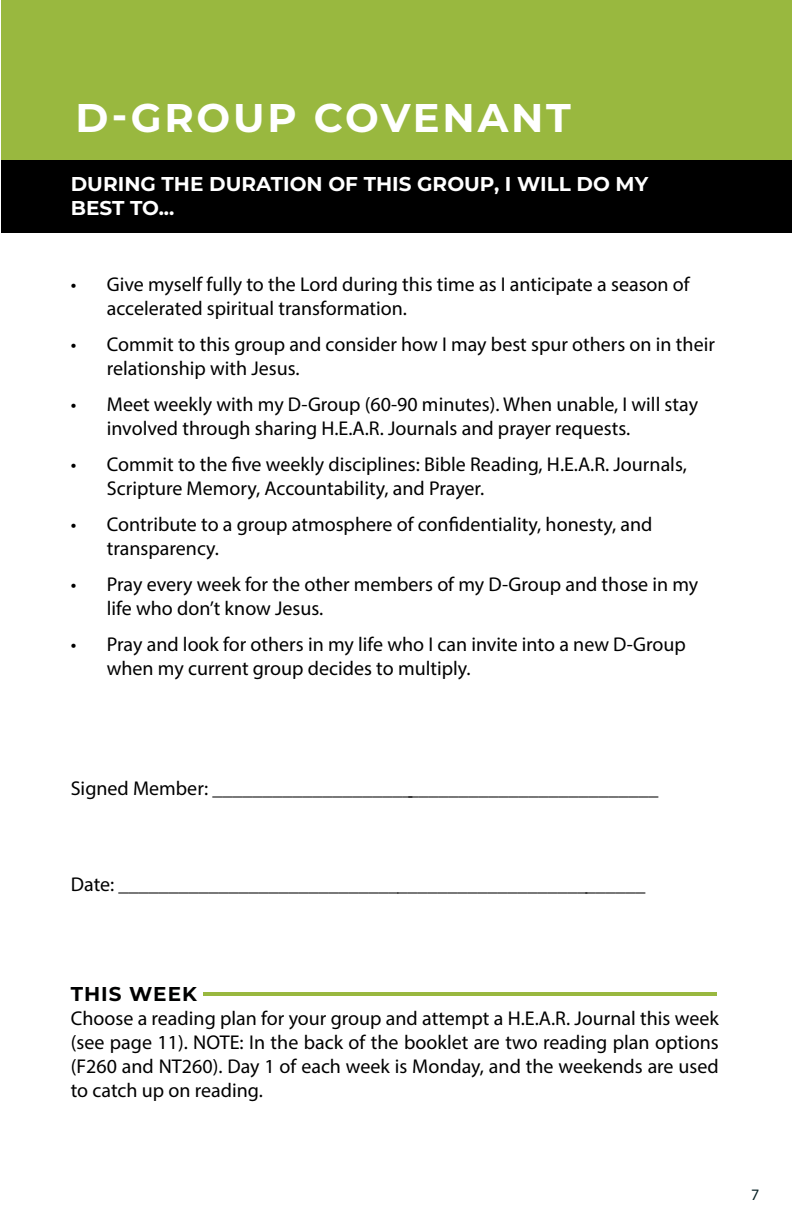
<style>
.page{position:relative;width:792px;height:1224px;background:#fff}
.page>*{position:absolute;margin:0;border:0;box-sizing:border-box;transform-origin:0 0}
.t1{font:700 40px "Montserrat";letter-spacing:.07em;color:#fff}
.t2{font:20px/24px "Myriad Pro";color:#000}
.t3{font:700 20px/24px "Montserrat";color:#fff}
.t4{font:700 20px "Montserrat";letter-spacing:.05em;color:#000101}
.t5{font:16px "Myriad Pro";color:#072125}
</style>
<div class="page">
<hr style="left:203px;top:992px;width:514px;height:4px;background:#99b83f">
<div style="left:1px;top:0;width:791px;height:160px;background:#99b83f"></div>
<div style="left:1px;top:160px;width:791px;height:73px;background:#000"></div>
<h1 class="t1" style="left:76px;top:89px;width:497px">D-GROUP COVENANT</h1>
<p class="t3" style="left:71px;top:170px;width:579px">DURING THE DURATION OF THIS GROUP, I WILL DO MY<br>BEST TO...</p>
<p class="t2" style="left:107px;top:272px;width:584px;text-indent:-36px">• Give myself fully to the Lord during this time as I anticipate a season of accelerated spiritual transformation.</p>
<p class="t2" style="left:107px;top:332px;width:610px;text-indent:-36px">• Commit to this group and consider how I may best spur others on in their relationship with Jesus.</p>
<p class="t2" style="left:107px;top:392px;width:593px;text-indent:-36px">• Meet weekly with my D-Group (60-90 minutes). When unable, I will stay involved through sharing H.E.A.R. Journals and prayer requests.</p>
<p class="t2" style="left:107px;top:452px;width:582px;text-indent:-36px">• Commit to the five weekly disciplines: Bible Reading, H.E.A.R. Journals,<br>Scripture Memory, Accountability, and Prayer.</p>
<p class="t2" style="left:107px;top:512px;width:547px;text-indent:-36px">• Contribute to a group atmosphere of confidentiality, honesty, and transparency.</p>
<p class="t2" style="left:107px;top:572px;width:593px;text-indent:-36px">• Pray every week for the other members of my D-Group and those in my life who don’t know Jesus.</p>
<p class="t2" style="left:107px;top:632px;width:581px;text-indent:-36px">• Pray and look for others in my life who I can invite into a new D-Group when my current group decides to multiply.</p>
<p class="t2" style="left:71px;top:776px;width:589px">Signed Member: _____________________________________________</p>
<p class="t2" style="left:71px;top:872px;width:576px">Date: _____________________________________________________</p>
<p class="t4" style="left:71px;top:979px;width:128px">THIS WEEK</p>
<p class="t2" style="left:71px;top:1006px;width:649px;text-align:justify">Choose a reading plan for your group and attempt a H.E.A.R. Journal this week (see page 11). NOTE: In the back of the booklet are two reading plan options (F260 and NT260). Day 1 of each week is Monday, and the weekends are used to catch up on reading.</p>
<p class="t5" style="left:751px;top:1185px;width:10px">7</p>
</div>
